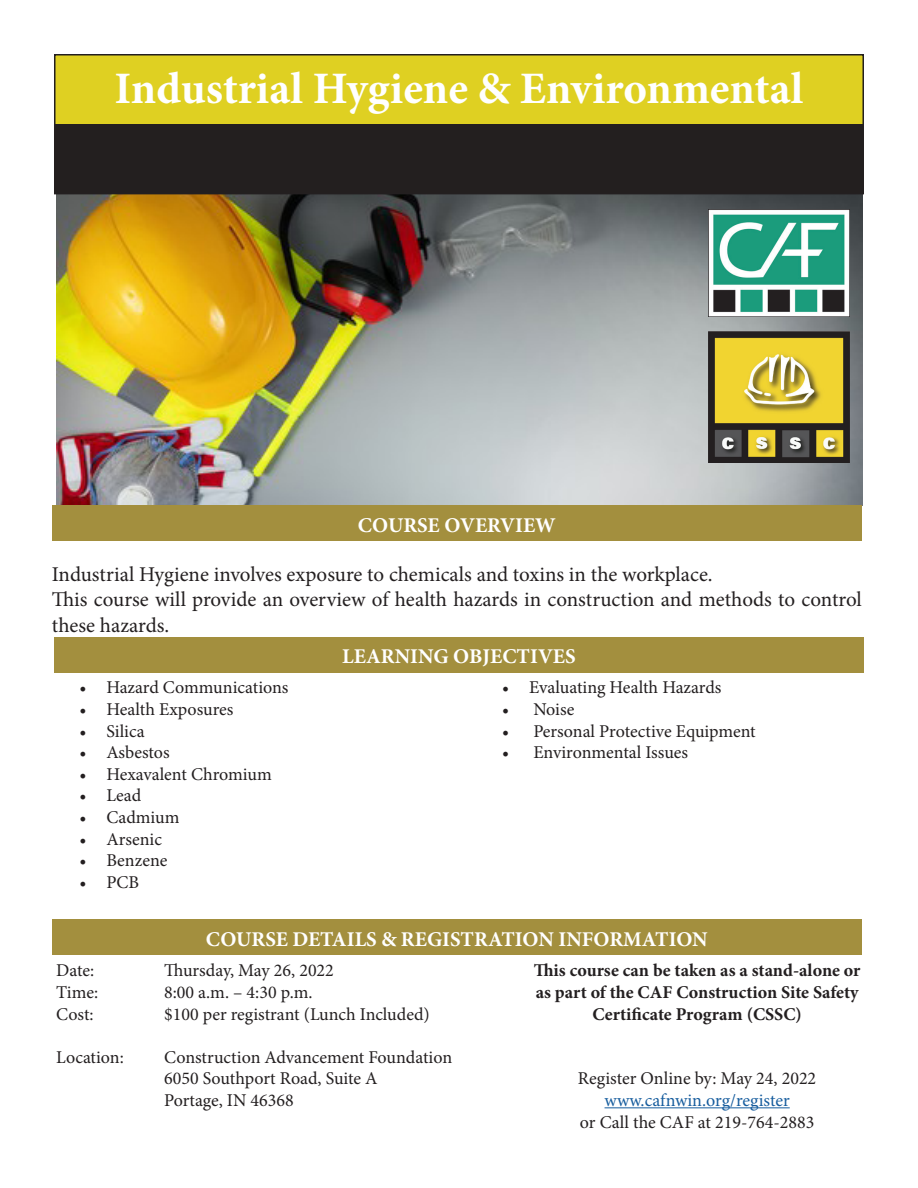
<style>
.page{position:relative;width:918px;height:1188px;background:#fff}
.page>*{position:absolute;margin:0;border:0;box-sizing:border-box;transform-origin:0 0}
.t1{font:700 45px "Minion Pro";color:#fff}
.t2{font:21px/25.2px "Minion Pro";color:#231f20}
.t3{font:700 21px "Minion Pro";color:#fff}
.t4{font:18px "Minion Pro";color:#231f20}
.t5{font:700 18px/21.6px "Minion Pro";color:#231f20;text-align:center}
.t6{font:18px "Minion Pro";color:#175d9e}
</style>
<div class="page">
<img style="left:56px;top:194px;width:806px;height:311px">
<div style="left:55px;top:55px;width:808px;height:139px;background:#dfd022"></div>
<div style="left:54px;top:54px;width:810px;height:140px;border:2px solid #231f20"></div>
<hr style="left:605px;top:1107px;width:185px;height:1px;background:#175d9e">
<div style="left:52px;top:919px;width:810px;height:36px;background:#a38f3e"></div>
<div style="left:52px;top:505px;width:810px;height:36px;background:#a38f3e"></div>
<div style="left:54px;top:637px;width:810px;height:36px;background:#a38f3e"></div>
<img style="left:708px;top:210px;width:141px;height:106px">
<img style="left:708px;top:331px;width:141px;height:132px">
<div style="left:55px;top:124px;width:808px;height:69px;background:#231f1f"></div>
<p class="t1" style="left:115px;top:57px;width:690px">Industrial Hygiene &amp; Environmental</p>
<p class="t3" style="left:358px;top:510px;width:199px">COURSE OVERVIEW</p>
<p class="t2" style="left:52px;top:562px;width:662px">Industrial Hygiene involves exposure to chemicals and toxins in the workplace.</p>
<p class="t2" style="left:52px;top:587px;width:812px">This course will provide an overview of health hazards in construction and methods to control these hazards.</p>
<p class="t4" style="left:79px;top:676px;width:211px">• Hazard Communications</p>
<p class="t4" style="left:79px;top:697px;width:156px">• Health Exposures</p>
<p class="t4" style="left:79px;top:719px;width:67px">• Silica</p>
<p class="t4" style="left:79px;top:740px;width:92px">• Asbestos</p>
<p class="t4" style="left:79px;top:762px;width:194px">• Hexavalent Chromium</p>
<p class="t4" style="left:79px;top:784px;width:64px">• Lead</p>
<p class="t4" style="left:79px;top:805px;width:102px">• Cadmium</p>
<p class="t4" style="left:79px;top:827px;width:84px">• Arsenic</p>
<p class="t4" style="left:79px;top:848px;width:90px">• Benzene</p>
<p class="t4" style="left:79px;top:870px;width:61px">• PCB</p>
<p class="t3" style="left:342px;top:642px;width:235px">LEARNING OBJECTIVES</p>
<p class="t4" style="left:502px;top:676px;width:221px">• Evaluating Health Hazards</p>
<p class="t4" style="left:502px;top:697px;width:74px">• Noise</p>
<p class="t4" style="left:502px;top:719px;width:255px">• Personal Protective Equipment</p>
<p class="t4" style="left:502px;top:740px;width:187px">• Environmental Issues</p>
<p class="t3" style="left:206px;top:924px;width:503px">COURSE DETAILS &amp; REGISTRATION INFORMATION</p>
<p class="t4" style="left:56px;top:959px;width:40px">Date:</p>
<p class="t4" style="left:164px;top:959px;width:171px">Thursday, May 26, 2022</p>
<p class="t4" style="left:56px;top:980px;width:44px">Time:</p>
<p class="t4" style="left:164px;top:980px;width:150px">8:00 a.m. – 4:30 p.m.</p>
<p class="t4" style="left:56px;top:1002px;width:39px">Cost:</p>
<p class="t4" style="left:164px;top:1002px;width:267px">$100 per registrant (Lunch Included)</p>
<p class="t4" style="left:56px;top:1045px;width:69px">Location:</p>
<p class="t4" style="left:164px;top:1045px;width:290px">Construction Advancement Foundation</p>
<p class="t4" style="left:164px;top:1067px;width:215px">6050 Southport Road, Suite A</p>
<p class="t4" style="left:164px;top:1088px;width:131px">Portage, IN 46368</p>
<p class="t5" style="left:534px;top:960px;width:328px">This course can be taken as a stand-alone or as part of the CAF Construction Site Safety<br>Certificate Program (CSSC)</p>
<p class="t4" style="left:578px;top:1067px;width:240px">Register Online by: May 24, 2022</p>
<p class="t6" style="left:605px;top:1088px;width:187px">www.cafnwin.org/register</p>
<p class="t4" style="left:580px;top:1110px;width:236px">or Call the CAF at 219-764-2883</p>
</div>
